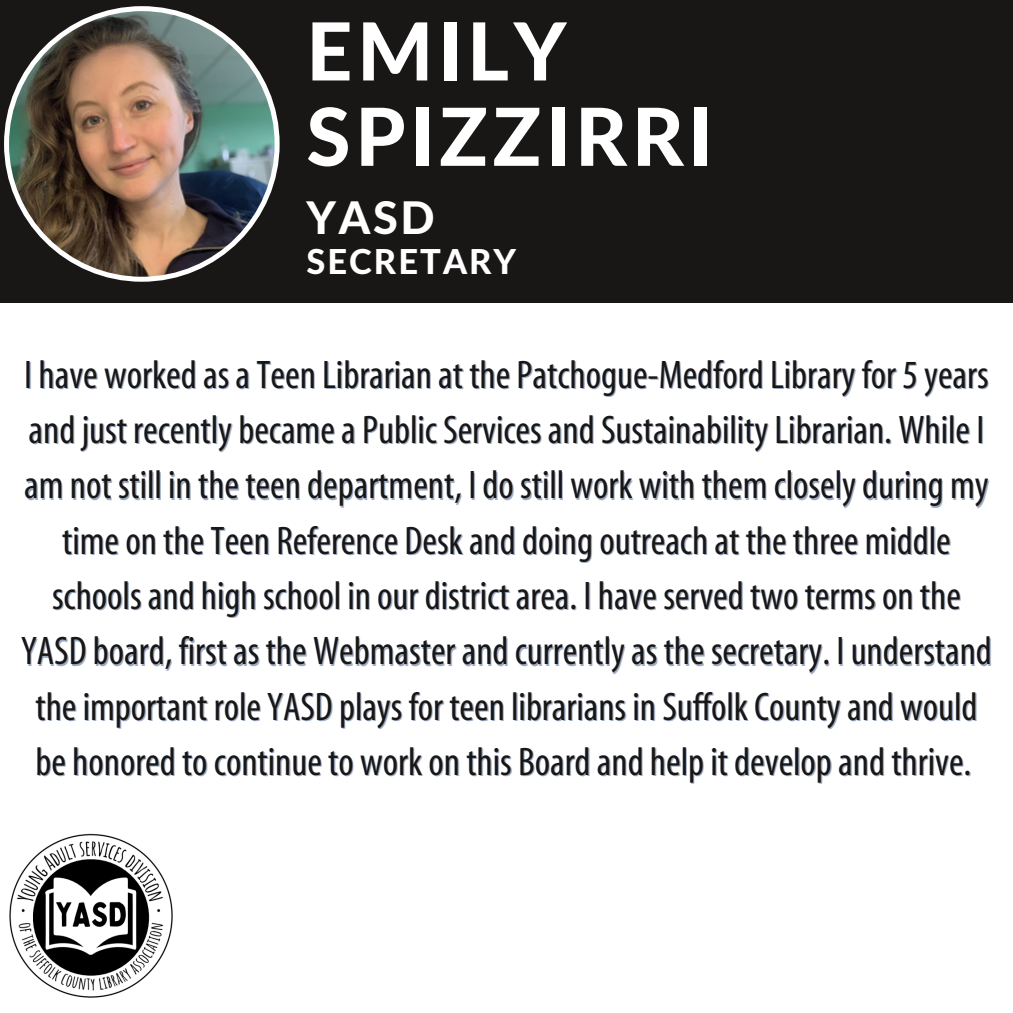
<style>
.page{position:relative;width:1013px;height:1013px;background:#fff}
.page>*{position:absolute;margin:0;border:0;box-sizing:border-box;transform-origin:0 0}
.t1{font:800 80px/85.2px "Lato Latin";letter-spacing:.06em;color:#fff}
.t2{font:800 45px "Lato Latin";color:#fff}
.t3{font:condensed 40px/55.2px "Myriad";color:#191616;text-align:center}
.t4{font:800 34.38px "Lato Latin";letter-spacing:.06em;color:#fff}
</style>
<div class="page">
<div style="left:0;top:0;width:1012px;height:302px;background:#191616"></div>
<img style="left:4px;top:6px;width:275px;height:276px">
<img style="left:9px;top:833px;width:164px;height:165px">
<p class="t1" style="left:306px;top:13px;width:408px">EMILY<br>SPIZZIRRI</p>
<p class="t2" style="left:306px;top:198px;width:130px">YASD</p>
<p class="t4" style="left:306px;top:246px;width:211px">SECRETARY</p>
<p class="t3" style="left:21px;top:348px;width:972px">I have worked as a Teen Librarian at the Patchogue-Medford Library for 5 years and just recently became a Public Services and Sustainability Librarian. While I am not still in the teen department, I do still work with them closely during my time on the Teen Reference Desk and doing outreach at the three middle schools and high school in our district area. I have served two terms on the YASD board, first as the Webmaster and currently as the secretary. I understand the important role YASD plays for teen librarians in Suffolk County and would be honored to continue to work on this Board and help it develop and thrive.</p>
</div>
